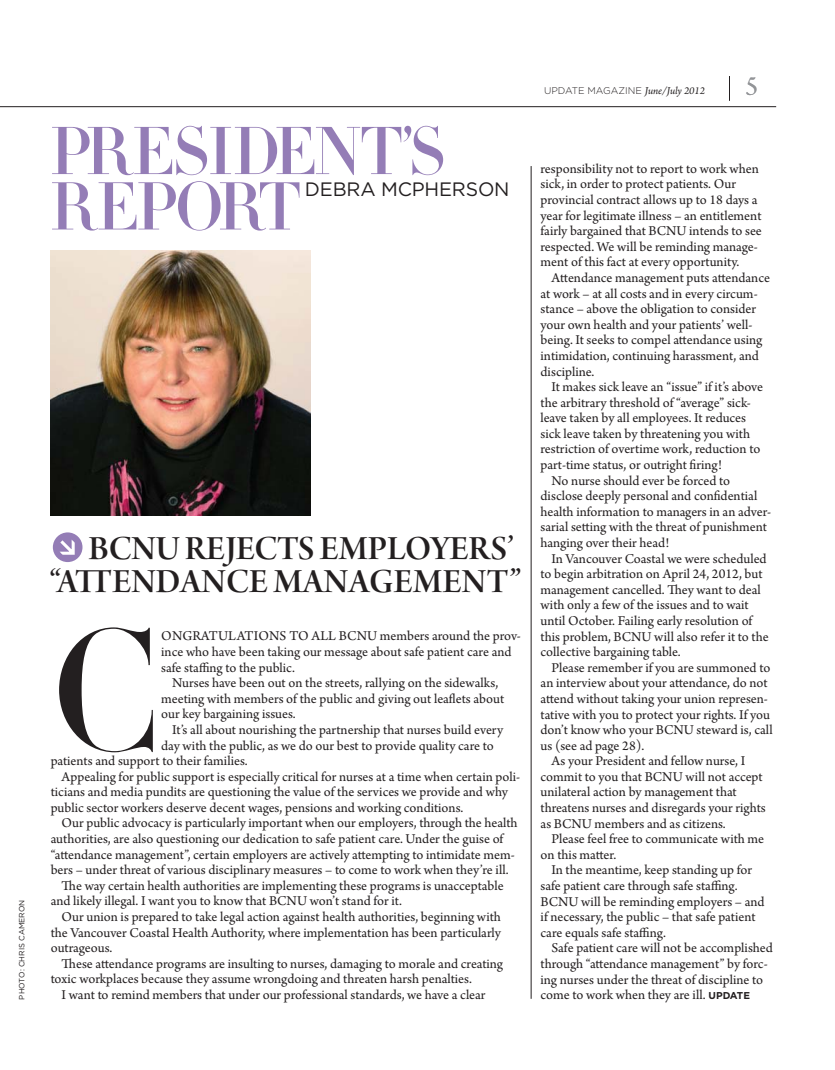
<style>
.page{position:relative;width:835px;height:1070px;background:#fff}
.page>*{position:absolute;margin:0;border:0;box-sizing:border-box;transform-origin:0 0}
.t1{font:500 168px "HTF Didot M42";color:#231f20}
.t2{font:500 66.45px/55.3px "HTF Didot M24";letter-spacing:-.035em;color:#947db6}
.t3{font:36px/33.3px "Arno Pro Smbd Display";letter-spacing:.01em;color:#231f20;text-align:right}
.t4{font:27.75px "Arno Pro Display";color:#939598}
.t5{font:19.35px "Gotham";letter-spacing:-.01em;color:#231f20}
.t6{font:14.25px/15.6px "Arno Pro";color:#231f20}
.t7{font:300 9.75px "Gotham";color:#231f20}
.t8{font:7.65px "Gotham";color:#231f20}
.s1{font-family:"Arno Pro";font-weight:400;font-style:italic;font-size:11.1px}
.s2{font-family:"Gotham";font-weight:700;font-size:9.9px}
</style>
<div class="page">
<hr style="left:0;top:106px;width:776px;height:1px;background:#231f20">
<svg style="left:729px;top:76px;width:1px;height:25px"></svg>
<hr style="left:531px;top:166px;width:1px;height:832px;background:#231f20">
<img style="left:51px;top:251px;width:259px;height:264px">
<div style="left:53px;top:532px;width:29px;height:30px;background:#947db6;border-radius:50%"></div>
<svg style="left:60px;top:540px;width:15px;height:15px"></svg>
<p class="t8" style="left:19px;top:999px;width:101px;rotate:-90deg">PHOTO: CHRIS CAMERON</p>
<h2 class="t2" style="left:49px;top:129px;width:397px">PRESIDENT’S<br>REPORT</h2>
<h3 class="t5" style="left:305px;top:182px;width:206px">DEBRA MCPHERSON</h3>
<h3 class="t3" style="left:49px;top:530px;width:474px">BCNU REJECTS EMPLOYERS’ “ATTENDANCE MANAGEMENT”</h3>
<h1 class="t1" style="left:51px;top:627px;width:112px">C</h1>
<p class="t6" style="left:161px;top:629px;width:361px">ONGRATULATIONS TO ALL BCNU members around the prov-</p>
<p class="t6" style="left:161px;top:645px;width:352px">ince who have been taking our message about safe patient care and</p>
<p class="t6" style="left:161px;top:661px;width:135px">safe staffing to the public.</p>
<p class="t6" style="left:172px;top:676px;width:327px">Nurses have been out on the streets, rallying on the sidewalks,</p>
<p class="t6" style="left:161px;top:692px;width:344px">meeting with members of the public and giving out leaflets about</p>
<p class="t6" style="left:161px;top:707px;width:136px">our key bargaining issues.</p>
<p class="t6" style="left:172px;top:723px;width:332px">It’s all about nourishing the partnership that nurses build every</p>
<p class="t6" style="left:161px;top:738px;width:334px">day with the public, as we do our best to provide quality care to</p>
<p class="t6" style="left:51px;top:754px;width:199px">patients and support to their families.</p>
<p class="t6" style="left:62px;top:770px;width:460px">Appealing for public support is especially critical for nurses at a time when certain poli-</p>
<p class="t6" style="left:51px;top:785px;width:459px">ticians and media pundits are questioning the value of the services we provide and why</p>
<p class="t6" style="left:51px;top:801px;width:414px">public sector workers deserve decent wages, pensions and working conditions.</p>
<p class="t6" style="left:62px;top:816px;width:457px">Our public advocacy is particularly important when our employers, through the health</p>
<p class="t6" style="left:51px;top:832px;width:454px">authorities, are also questioning our dedication to safe patient care. Under the guise of</p>
<p class="t6" style="left:51px;top:848px;width:466px">“attendance management”, certain employers are actively attempting to intimidate mem-</p>
<p class="t6" style="left:51px;top:863px;width:459px">bers – under threat of various disciplinary measures – to come to work when they’re ill.</p>
<p class="t6" style="left:62px;top:879px;width:443px">The way certain health authorities are implementing these programs is unacceptable</p>
<p class="t6" style="left:51px;top:894px;width:353px">and likely illegal. I want you to know that BCNU won’t stand for it.</p>
<p class="t6" style="left:62px;top:910px;width:441px">Our union is prepared to take legal action against health authorities, beginning with</p>
<p class="t6" style="left:51px;top:925px;width:452px">the Vancouver Coastal Health Authority, where implementation has been particularly</p>
<p class="t6" style="left:51px;top:941px;width:63px">outrageous.</p>
<p class="t6" style="left:62px;top:957px;width:443px">These attendance programs are insulting to nurses, damaging to morale and creating</p>
<p class="t6" style="left:51px;top:972px;width:423px">toxic workplaces because they assume wrongdoing and threaten harsh penalties.</p>
<p class="t6" style="left:62px;top:988px;width:425px">I want to remind members that under our professional standards, we have a clear</p>
<p class="t7" style="left:544px;top:87px;width:162px">UPDATE MAGAZINE <span class="s1">June/July 2012</span></p>
<h3 class="t4" style="left:745px;top:68px;width:14px">5</h3>
<p class="t6" style="left:540px;top:162px;width:223px">responsibility not to report to work when sick, in order to protect patients. Our provincial contract allows up to 18 days a year for legitimate illness – an entitlement fairly bargained that BCNU intends to see respected. We will be reminding manage&shy;ment of this fact at every opportunity.</p>
<p class="t6" style="left:540px;top:271px;width:231px;text-indent:11px">Attendance management puts attendance at work – at all costs and in every circum&shy;stance – above the obligation to consider your own health and your patients’ well&shy;being. It seeks to compel attendance using intimidation, continuing harassment, and discipline.</p>
<p class="t6" style="left:551px;top:380px;width:213px">It makes sick leave an “issue” if it’s above</p>
<p class="t6" style="left:540px;top:396px;width:212px">the arbitrary threshold of “average” sick-</p>
<p class="t6" style="left:540px;top:411px;width:207px">leave taken by all employees. It reduces</p>
<p class="t6" style="left:540px;top:427px;width:211px">sick leave taken by threatening you with</p>
<p class="t6" style="left:540px;top:443px;width:221px">restriction of overtime work, reduction to</p>
<p class="t6" style="left:540px;top:458px;width:183px">part-time status, or outright firing!</p>
<p class="t6" style="left:551px;top:474px;width:180px">No nurse should ever be forced to</p>
<p class="t6" style="left:540px;top:489px;width:218px">disclose deeply personal and confidential</p>
<p class="t6" style="left:540px;top:505px;width:232px">health information to managers in an adver-</p>
<p class="t6" style="left:540px;top:520px;width:228px">sarial setting with the threat of punishment</p>
<p class="t6" style="left:540px;top:536px;width:130px">hanging over their head!</p>
<p class="t6" style="left:551px;top:552px;width:217px">In Vancouver Coastal we were scheduled</p>
<p class="t6" style="left:540px;top:567px;width:223px">to begin arbitration on April 24, 2012, but</p>
<p class="t6" style="left:540px;top:583px;width:222px">management cancelled. They want to deal</p>
<p class="t6" style="left:540px;top:598px;width:210px">with only a few of the issues and to wait</p>
<p class="t6" style="left:540px;top:614px;width:213px">until October. Failing early resolution of</p>
<p class="t6" style="left:540px;top:630px;width:230px">this problem, BCNU will also refer it to the</p>
<p class="t6" style="left:540px;top:645px;width:142px">collective bargaining table.</p>
<p class="t6" style="left:551px;top:661px;width:220px">Please remember if you are summoned to</p>
<p class="t6" style="left:540px;top:676px;width:229px">an interview about your attendance, do not</p>
<p class="t6" style="left:540px;top:692px;width:229px">attend without taking your union represen-</p>
<p class="t6" style="left:540px;top:707px;width:231px">tative with you to protect your rights. If you</p>
<p class="t6" style="left:540px;top:723px;width:233px">don’t know who your BCNU steward is, call</p>
<p class="t6" style="left:540px;top:739px;width:105px">us (see ad page 28).</p>
<p class="t6" style="left:551px;top:754px;width:195px">As your President and fellow nurse, I</p>
<p class="t6" style="left:540px;top:770px;width:224px">commit to you that BCNU will not accept</p>
<p class="t6" style="left:540px;top:785px;width:198px">unilateral action by management that</p>
<p class="t6" style="left:540px;top:801px;width:227px">threatens nurses and disregards your rights</p>
<p class="t6" style="left:540px;top:817px;width:187px">as BCNU members and as citizens.</p>
<p class="t6" style="left:551px;top:832px;width:214px">Please feel free to communicate with me</p>
<p class="t6" style="left:540px;top:848px;width:77px">on this matter.</p>
<p class="t6" style="left:551px;top:863px;width:202px">In the meantime, keep standing up for</p>
<p class="t6" style="left:540px;top:879px;width:198px">safe patient care through safe staffing.</p>
<p class="t6" style="left:540px;top:894px;width:225px">BCNU will be reminding employers – and</p>
<p class="t6" style="left:540px;top:910px;width:216px">if necessary, the public – that safe patient</p>
<p class="t6" style="left:540px;top:926px;width:127px">care equals safe staffing.</p>
<p class="t6" style="left:551px;top:941px;width:223px">Safe patient care will not be accomplished</p>
<p class="t6" style="left:540px;top:957px;width:229px">through “attendance management” by forc-</p>
<p class="t6" style="left:540px;top:972px;width:224px">ing nurses under the threat of discipline to</p>
<p class="t6" style="left:540px;top:988px;width:211px">come to work when they are ill. <span class="s2">UPDATE</span></p>
</div>
